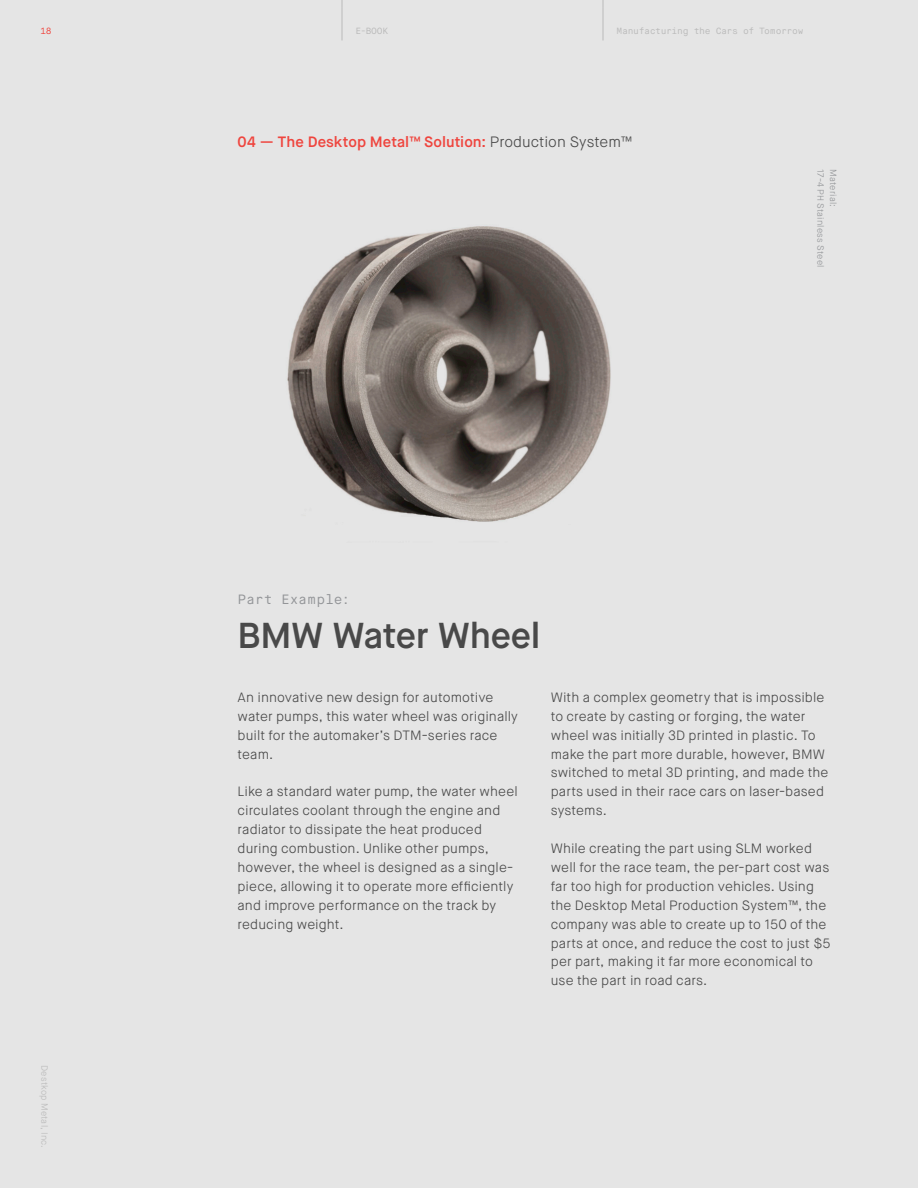
<style>
.page{position:relative;width:918px;height:1188px;background:#e5e5e5}
.page>*{position:absolute;margin:0;border:0;box-sizing:border-box;transform-origin:0 0}
.Title_Part_sample{font:600 36px "Maison Neue";letter-spacing:-.01em;color:#494949}
.Body_Title_small{font:600 15px "Maison Neue";color:#ef453e}
.Body_small_text{font:300 13.5px/18.9px "Maison Neue";letter-spacing:.005em;color:#494949}
.Body_Title_small_Mon{font:13.5px "Maison Neue Mono";letter-spacing:-.01em;color:#939598}
.t1{font:9px "Maison Neue Mono";letter-spacing:-.035em;color:#bababa}
.Body_small_text-2{font:300 9px "Maison Neue";letter-spacing:.025em;color:#939598}
.t2{font:300 9px "Maison Neue";letter-spacing:.02em;color:#bababa}
.t3{font:9px "Maison Neue Mono";color:#ef453e}
.s1{font-weight:300;color:#494949}
</style>
<div class="page">
<hr style="left:342px;top:8px;width:1px;height:32px;background:#bababa">
<hr style="left:603px;top:8px;width:1px;height:32px;background:#bababa">
<div style="left:82px;top:169px;width:754px;height:397px;background:#e5e5e5"></div>
<img style="left:287px;top:226px;width:324px;height:296px">
<p class="t3" style="left:40px;top:26px;width:13px">18</p>
<p class="t1" style="left:356px;top:26px;width:34px">E-BOOK</p>
<p class="t1" style="left:616px;top:26px;width:189px">Manufacturing the Cars of Tomorrow</p>
<p class="Body_Title_small" style="left:238px;top:132px;width:396px">04 — The Desktop Metal™ Solution: <span class="s1">Production System™</span></p>
<p class="Body_Title_small_Mon" style="left:238px;top:591px;width:114px">Part Example:</p>
<p class="Title_Part_sample" style="left:238px;top:612px;width:304px">BMW Water Wheel</p>
<p class="Body_small_text-2" style="left:826px;top:169px;width:100px;rotate:90deg">17-4 PH Stainless Steel</p>
<p class="Body_small_text-2" style="left:839px;top:169px;width:39px;rotate:90deg">Material:</p>
<p class="t2" style="left:50px;top:1065px;width:85px;rotate:90deg">Destkop Metal, Inc.</p>
<p class="Body_small_text" style="left:238px;top:688px;width:282px">An innovative new design for automotive water pumps, this water wheel was originally built for the automaker’s DTM-series race team.</p>
<p class="Body_small_text" style="left:238px;top:782px;width:282px">Like a standard water pump, the water wheel circulates coolant through the engine and radiator to dissipate the heat produced during combustion. Unlike other pumps, however, the wheel is designed as a single&shy;piece, allowing it to operate more efficiently and improve performance on the track by reducing weight.</p>
<p class="Body_small_text" style="left:551px;top:688px;width:279px">With a complex geometry that is impossible to create by casting or forging, the water wheel was initially 3D printed in plastic. To make the part more durable, however, BMW switched to metal 3D printing, and made the parts used in their race cars on laser-based systems.</p>
<p class="Body_small_text" style="left:551px;top:839px;width:281px">While creating the part using SLM worked well for the race team, the per-part cost was far too high for production vehicles. Using the Desktop Metal Production System™, the company was able to create up to 150 of the parts at once, and reduce the cost to just $5 per part, making it far more economical to use the part in road cars.</p>
</div>
